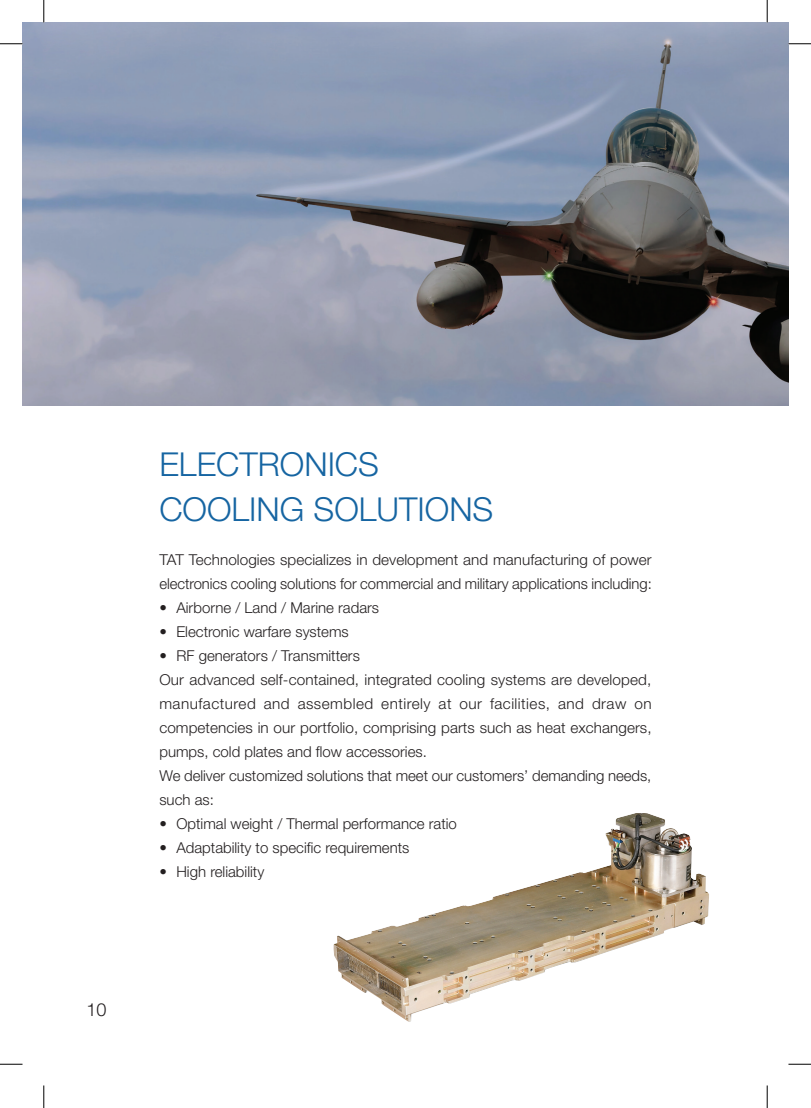
<style>
.page{position:relative;width:811px;height:1108px;background:#fff}
.page>*{position:absolute;margin:0;border:0;box-sizing:border-box;transform-origin:0 0}
.t1{font:300 33px/45px "Helvetica Neue LT Std";color:#1665a2}
.t2{font:300 18px "Helvetica Neue LT Std";color:#231f20}
.t3{font:300 15px/24px "Helvetica Neue LT Std";color:#231f20}
</style>
<div class="page">
<img style="left:333px;top:813px;width:360px;height:209px">
<img style="left:22px;top:22px;width:766px;height:384px">
<svg style="left:0;top:44px;width:22px;height:1px"></svg>
<svg style="left:788px;top:44px;width:22px;height:1px"></svg>
<svg style="left:0;top:1064px;width:22px;height:1px"></svg>
<svg style="left:788px;top:1064px;width:22px;height:1px"></svg>
<svg style="left:44px;top:0;width:1px;height:22px"></svg>
<svg style="left:44px;top:1085px;width:1px;height:23px"></svg>
<svg style="left:766px;top:0;width:1px;height:22px"></svg>
<svg style="left:766px;top:1085px;width:1px;height:23px"></svg>
<p class="t2" style="left:86px;top:999px;width:22px">10</p>
<h1 class="t1" style="left:159px;top:441px;width:335px">ELECTRONICS<br>COOLING SOLUTIONS</h1>
<p class="t3" style="left:159px;top:547px;width:494px">TAT Technologies specializes in development and manufacturing of power electronics cooling solutions for commercial and military applications including:</p>
<p class="t3" style="left:159px;top:595px;width:221px">• Airborne / Land / Marine radars</p>
<p class="t3" style="left:159px;top:619px;width:191px">• Electronic warfare systems</p>
<p class="t3" style="left:159px;top:643px;width:493px">• RF generators / Transmitters<br>Our advanced self-contained, integrated cooling systems are developed, manufactured and assembled entirely at our facilities, and draw on competencies in our portfolio, comprising parts such as heat exchangers, pumps, cold plates and flow accessories.<br>We deliver customized solutions that meet our customers’ demanding needs, such as:</p>
<p class="t3" style="left:159px;top:811px;width:299px">• Optimal weight / Thermal performance ratio</p>
<p class="t3" style="left:159px;top:835px;width:251px">• Adaptability to specific requirements</p>
<p class="t3" style="left:159px;top:859px;width:106px">• High reliability</p>
</div>
